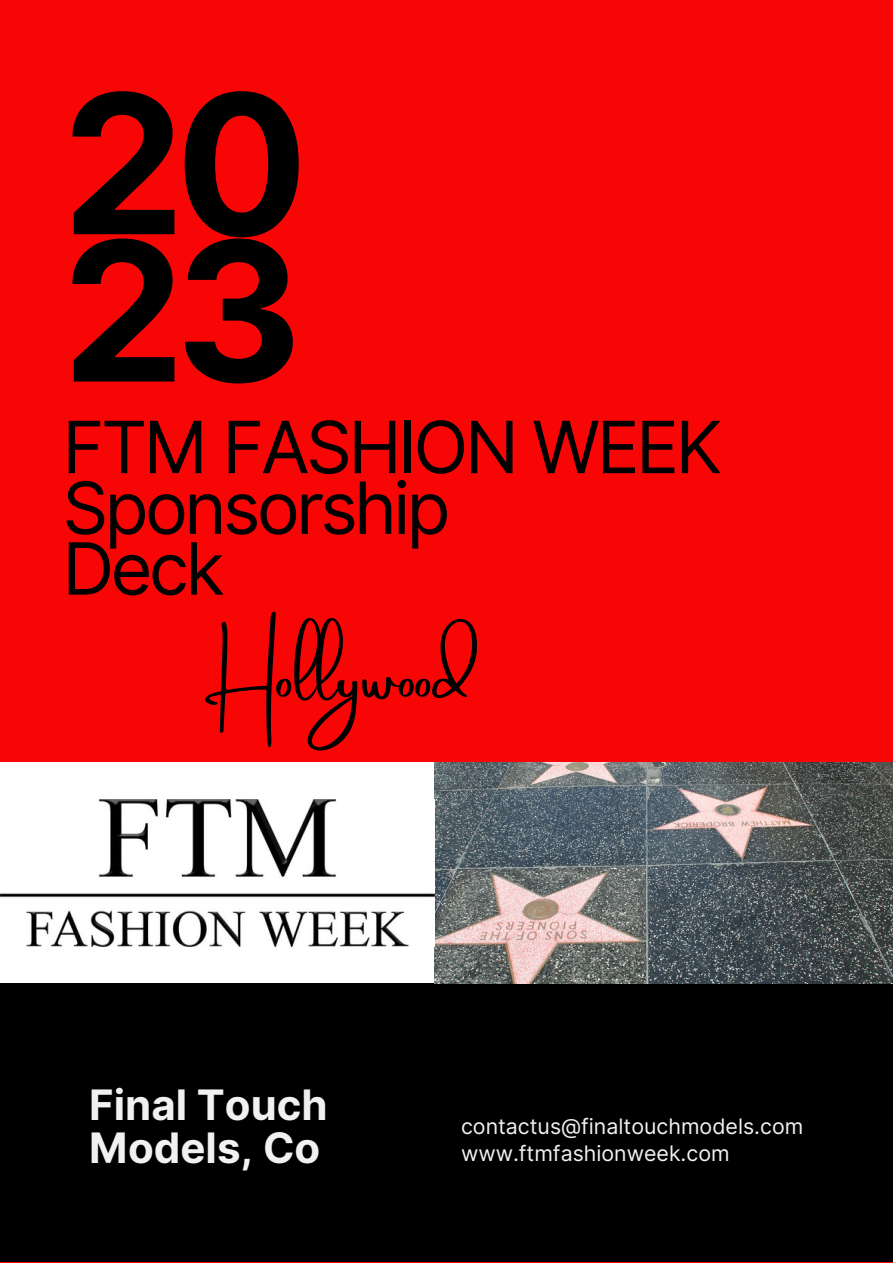
<style>
.page{position:relative;width:893px;height:1264px;background:#fff}
.page>*{position:absolute;margin:0;border:0;box-sizing:border-box;transform-origin:0 0}
.t1{font:700 193.95px "Inter";color:#000}
.t2{font:72px "Inter";letter-spacing:-.05em;color:#000}
.t3{font:63px "Amsterdam Two";color:#000}
.t4{font:700 42px/42.8px "Inter";color:#f1f1f1}
.t5{font:21.3px "Inter";color:#f1f1f1}
</style>
<div class="page">
<div style="left:0;top:0;width:892px;height:1262px;background:#f80606"></div>
<div style="left:0;top:762px;width:892px;height:221px;background:#fff"></div>
<div style="left:0;top:983px;width:892px;height:279px;background:#000"></div>
<img style="left:434px;top:762px;width:458px;height:221px">
<img style="left:0;top:799px;width:434px;height:147px">
<p class="t1" style="left:62px;top:48px;width:247px">20</p>
<p class="t1" style="left:62px;top:195px;width:242px">23</p>
<p class="t2" style="left:62px;top:404px;width:661px">FTM FASHION WEEK</p>
<p class="t2" style="left:62px;top:464px;width:389px">Sponsorship</p>
<p class="t2" style="left:62px;top:525px;width:164px">Deck</p>
<p class="t3" style="left:203px;top:642px;width:268px">Hollywood</p>
<p class="t4" style="left:89px;top:1083px;width:240px">Final Touch<br>Models, Co</p>
<p class="t5" style="left:461px;top:1113px;width:344px">contactus@finaltouchmodels.com</p>
<p class="t5" style="left:461px;top:1140px;width:270px">www.ftmfashionweek.com</p>
</div>
